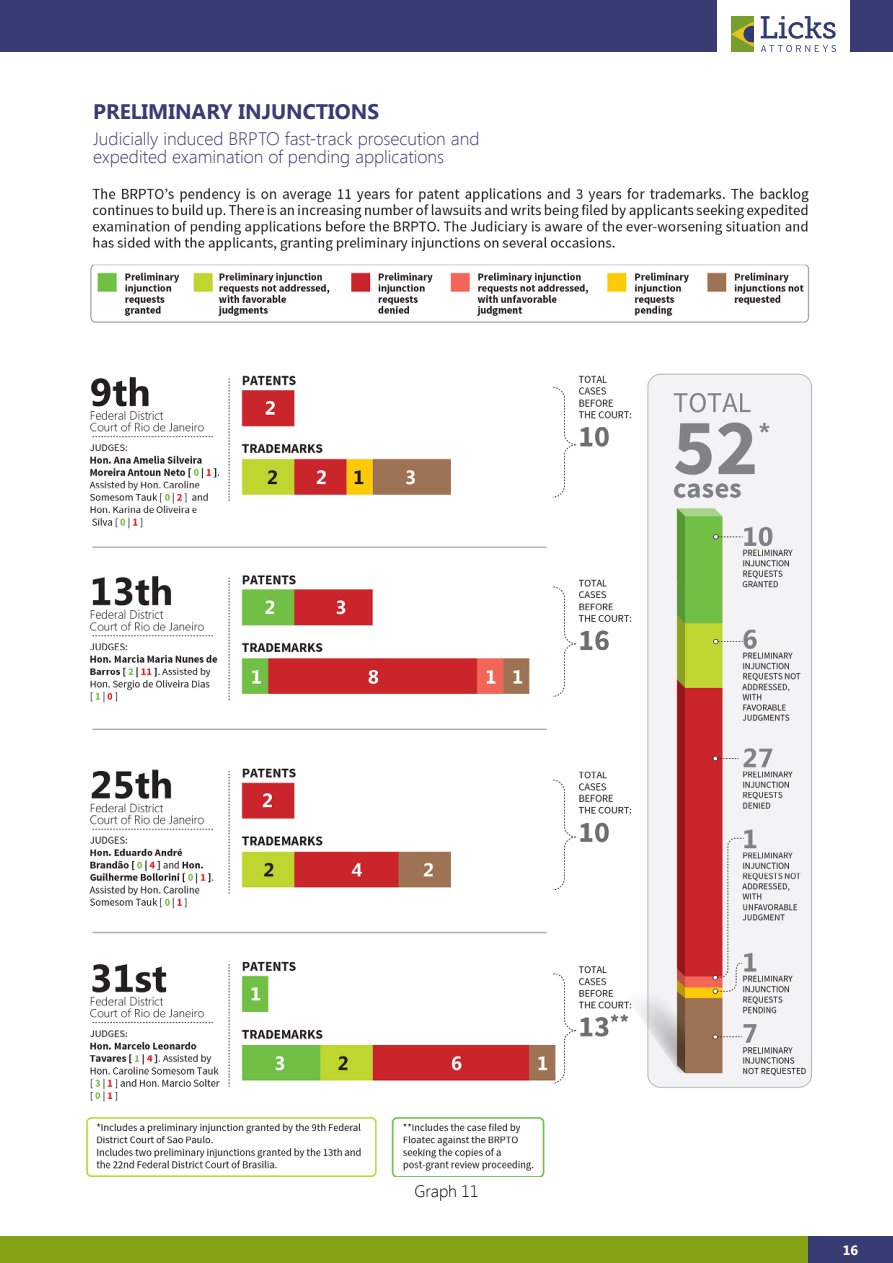
<style>
.page{position:relative;width:893px;height:1263px;background:#fff}
.page>*{position:absolute;margin:0;border:0;box-sizing:border-box;transform-origin:0 0}
.t1{font:700 21px "Segoe UI";color:#383c72}
.t2{font:300 18px/18px "Segoe UI";color:#383c72}
.t3{font:300 16.5px "Segoe UI";color:#000}
.t4{font:700 13.5px "Segoe UI";color:#fff}
</style>
<div class="page">
<div style="left:0;top:1236px;width:893px;height:27px;background:#84a214"></div>
<div style="left:808px;top:1236px;width:85px;height:27px;background:#383c72"></div>
<div style="left:0;top:0;width:716px;height:52px;background:#383c72"></div>
<div style="left:850px;top:0;width:43px;height:52px;background:#383c72"></div>
<svg style="left:761px;top:45px;width:75px;height:7px"></svg>
<svg style="left:761px;top:16px;width:75px;height:23px"></svg>
<div style="left:731px;top:16px;width:23px;height:36px;background:#789e2e"></div>
<svg style="left:731px;top:21px;width:23px;height:26px"></svg>
<img style="left:86px;top:187px;width:725px;height:989px">
<p class="t1" style="left:93px;top:97px;width:288px">PRELIMINARY INJUNCTIONS</p>
<p class="t2" style="left:93px;top:129px;width:388px">Judicially induced BRPTO fast-track prosecution and expedited examination of pending applications</p>
<p class="t3" style="left:414px;top:1180px;width:66px">Graph 11</p>
<p class="t4" style="left:843px;top:1240px;width:17px">16</p>
</div>
